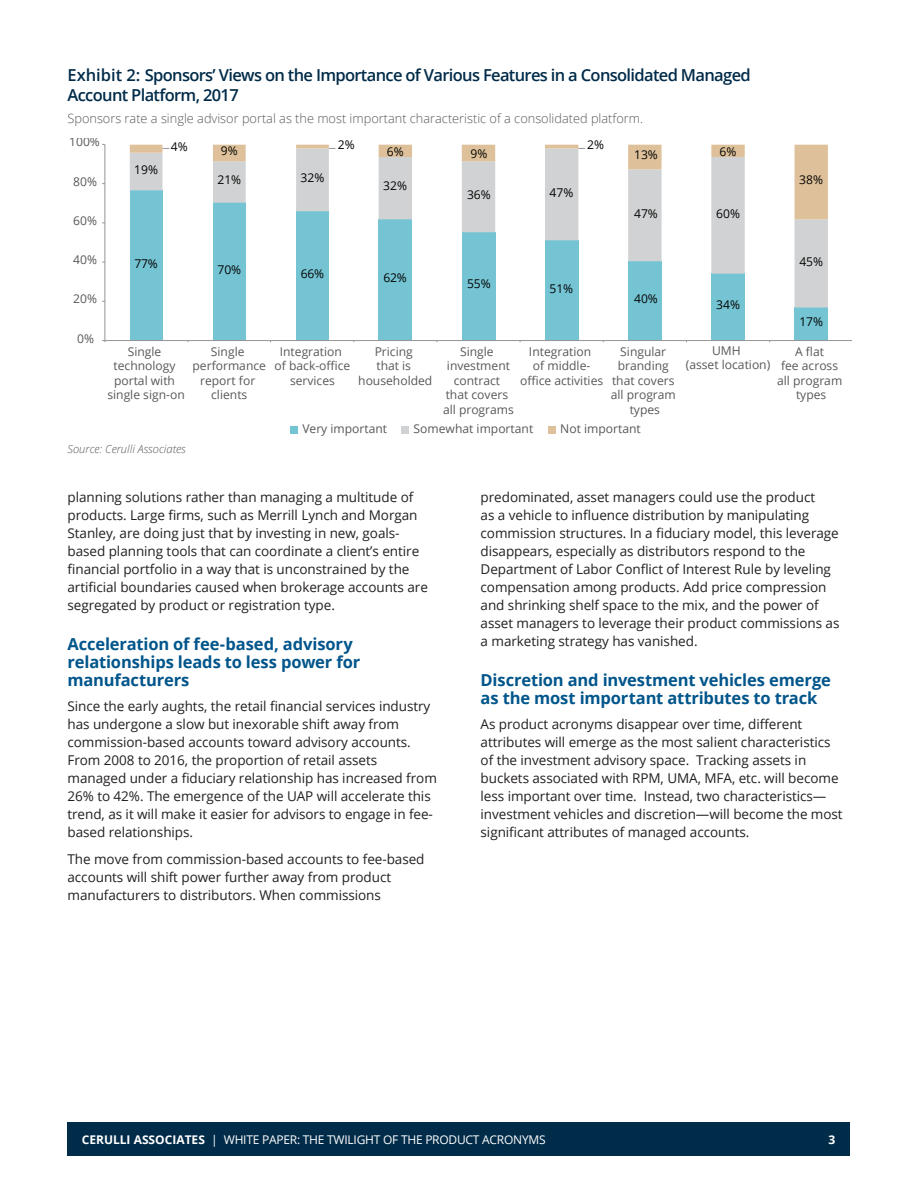
<style>
.page{position:relative;width:918px;height:1188px;background:#fff}
.page>*{position:absolute;margin:0;border:0;box-sizing:border-box;transform-origin:0 0}
.t1{font:700 16.5px/18px "Open Sans";letter-spacing:-.01em;color:#00558b}
.Exh_-_Title{font:600 16.5px/19.8px "Open Sans";letter-spacing:-.04em;color:#002b49}
.Article_-_text{font:13.5px/18px "Open Sans";letter-spacing:-.005em;color:#231f20}
.Exh_-_Source{font:300 12.75px "Open Sans";color:#57585a}
.t2{font:12.15px/14.5px "Open Sans";color:#57585a;text-align:center}
.t3{font:12.15px "Open Sans";color:#050504}
.t4{font:12px "Open Sans";letter-spacing:-.02em;color:#fff}
.t5{font:700 12px "Open Sans";color:#fff}
.Exh_-_Source-2{font:italic 300 11.25px "Open Sans";color:#57585a}
.s1{font-weight:700}
</style>
<div class="page">
<div style="left:68px;top:1122px;width:782px;height:34px;background:#002b49"></div>
<div style="left:130px;top:190px;width:33px;height:151px;background:#74c4d4"></div>
<div style="left:213px;top:203px;width:33px;height:138px;background:#74c4d4"></div>
<div style="left:296px;top:211px;width:33px;height:130px;background:#74c4d4"></div>
<div style="left:379px;top:219px;width:33px;height:122px;background:#74c4d4"></div>
<div style="left:462px;top:232px;width:33px;height:109px;background:#74c4d4"></div>
<div style="left:545px;top:240px;width:33px;height:101px;background:#74c4d4"></div>
<div style="left:628px;top:261px;width:34px;height:80px;background:#74c4d4"></div>
<div style="left:711px;top:274px;width:34px;height:67px;background:#74c4d4"></div>
<div style="left:795px;top:308px;width:33px;height:33px;background:#74c4d4"></div>
<svg style="left:378px;top:219px;width:450px;height:89px"></svg>
<svg style="left:130px;top:145px;width:698px;height:74px"></svg>
<hr style="left:105px;top:144px;width:1px;height:197px;background:#939598">
<hr style="left:105px;top:340px;width:746px;height:1px;background:#939598">
<div style="left:290px;top:426px;width:8px;height:7px;background:#74c4d4"></div>
<div style="left:402px;top:426px;width:7px;height:7px;background:#d1d2d4"></div>
<div style="left:548px;top:426px;width:8px;height:7px;background:#dec19a"></div>
<p class="Exh_-_Title" style="left:68px;top:65px;width:685px">Exhibit 2: Sponsors’ Views on the Importance of Various Features in a Consolidated Managed<br>Account Platform, 2017</p>
<p class="Exh_-_Source" style="left:68px;top:110px;width:577px">Sponsors rate a single advisor portal as the most important characteristic of a consolidated platform.</p>
<p class="t2" style="left:69px;top:135px;width:32px">100%</p>
<p class="t2" style="left:73px;top:174px;width:25px">80%</p>
<p class="t2" style="left:73px;top:213px;width:25px">60%</p>
<p class="t3" style="left:134px;top:161px;width:25px">19%</p>
<p class="t3" style="left:171px;top:138px;width:18px">4%</p>
<p class="t3" style="left:221px;top:142px;width:18px">9%</p>
<p class="t3" style="left:217px;top:171px;width:25px">21%</p>
<p class="t3" style="left:301px;top:169px;width:25px">32%</p>
<p class="t3" style="left:338px;top:136px;width:18px">2%</p>
<p class="t3" style="left:587px;top:136px;width:18px">2%</p>
<p class="t3" style="left:387px;top:143px;width:18px">6%</p>
<p class="t3" style="left:470px;top:145px;width:18px">9%</p>
<p class="t3" style="left:634px;top:146px;width:25px">13%</p>
<p class="t3" style="left:720px;top:143px;width:18px">6%</p>
<p class="t3" style="left:383px;top:178px;width:25px">32%</p>
<p class="t3" style="left:467px;top:186px;width:25px">36%</p>
<p class="t3" style="left:550px;top:184px;width:25px">47%</p>
<p class="t3" style="left:634px;top:205px;width:25px">47%</p>
<p class="t3" style="left:716px;top:205px;width:25px">60%</p>
<p class="t3" style="left:799px;top:171px;width:25px">38%</p>
<p class="t2" style="left:73px;top:252px;width:25px">40%</p>
<p class="t2" style="left:73px;top:291px;width:25px">20%</p>
<p class="t2" style="left:77px;top:331px;width:18px">0%</p>
<p class="t3" style="left:134px;top:255px;width:25px">77%</p>
<p class="t3" style="left:218px;top:261px;width:25px">70%</p>
<p class="t3" style="left:301px;top:265px;width:25px">66%</p>
<p class="t3" style="left:383px;top:269px;width:25px">62%</p>
<p class="t3" style="left:467px;top:276px;width:25px">55%</p>
<p class="t3" style="left:550px;top:280px;width:25px">51%</p>
<p class="t3" style="left:634px;top:290px;width:25px">40%</p>
<p class="t3" style="left:716px;top:297px;width:25px">34%</p>
<p class="t3" style="left:799px;top:253px;width:25px">45%</p>
<p class="t3" style="left:799px;top:313px;width:25px">17%</p>
<p class="t2" style="left:107px;top:344px;width:79px">Single technology portal with single sign-on</p>
<p class="t2" style="left:193px;top:344px;width:75px">Single performance report for clients</p>
<p class="t2" style="left:275px;top:344px;width:77px">Integration of back-office services</p>
<p class="t2" style="left:358px;top:344px;width:76px">Pricing<br>that is householded</p>
<p class="t2" style="left:443px;top:344px;width:72px">Single investment contract that covers all programs</p>
<p class="t2" style="left:520px;top:344px;width:85px">Integration<br>of middle&shy;office activities</p>
<p class="t2" style="left:611px;top:344px;width:67px">Singular branding that covers all program types</p>
<p class="t2" style="left:686px;top:343px;width:86px">UMH<br>(asset location)</p>
<p class="t2" style="left:777px;top:344px;width:67px">A flat<br>fee across all program types</p>
<p class="t2" style="left:302px;top:421px;width:86px">Very important</p>
<p class="t2" style="left:414px;top:421px;width:121px">Somewhat important</p>
<p class="t2" style="left:560px;top:421px;width:82px">Not important</p>
<p class="Exh_-_Source-2" style="left:68px;top:441px;width:120px">Source: Cerulli Associates</p>
<p class="Article_-_text" style="left:68px;top:488px;width:362px">planning solutions rather than managing a multitude of products. Large firms, such as Merrill Lynch and Morgan Stanley, are doing just that by investing in new, goals&shy;based planning tools that can coordinate a client’s entire financial portfolio in a way that is unconstrained by the artificial boundaries caused when brokerage accounts are segregated by product or registration type.</p>
<h2 class="t1" style="left:68px;top:635px;width:294px">Acceleration of fee-based, advisory relationships leads to less power for manufacturers</h2>
<p class="Article_-_text" style="left:68px;top:697px;width:371px">Since the early aughts, the retail financial services industry has undergone a slow but inexorable shift away from commission-based accounts toward advisory accounts.<br>From 2008 to 2016, the proportion of retail assets managed under a fiduciary relationship has increased from 26% to 42%. The emergence of the UAP will accelerate this trend, as it will make it easier for advisors to engage in fee&shy;based relationships.</p>
<p class="Article_-_text" style="left:68px;top:850px;width:359px">The move from commission-based accounts to fee-based accounts will shift power further away from product manufacturers to distributors. When commissions</p>
<p class="Article_-_text" style="left:481px;top:488px;width:360px">predominated, asset managers could use the product<br>as a vehicle to influence distribution by manipulating commission structures. In a fiduciary model, this leverage disappears, especially as distributors respond to the Department of Labor Conflict of Interest Rule by leveling compensation among products. Add price compression and shrinking shelf space to the mix, and the power of asset managers to leverage their product commissions as a marketing strategy has vanished.</p>
<h2 class="t1" style="left:481px;top:671px;width:352px">Discretion and investment vehicles emerge as the most important attributes to track</h2>
<p class="Article_-_text" style="left:481px;top:715px;width:364px">As product acronyms disappear over time, different attributes will emerge as the most salient characteristics of the investment advisory space. Tracking assets in buckets associated with RPM, UMA, MFA, etc. will become less important over time. Instead, two characteristics— investment vehicles and discretion—will become the most significant attributes of managed accounts.</p>
<p class="t4" style="left:82px;top:1131px;width:465px"><span class="s1">CERULLI ASSOCIATES</span> | WHITE PAPER: THE TWILIGHT OF THE PRODUCT ACRONYMS</p>
<p class="t5" style="left:829px;top:1131px;width:8px">3</p>
</div>
